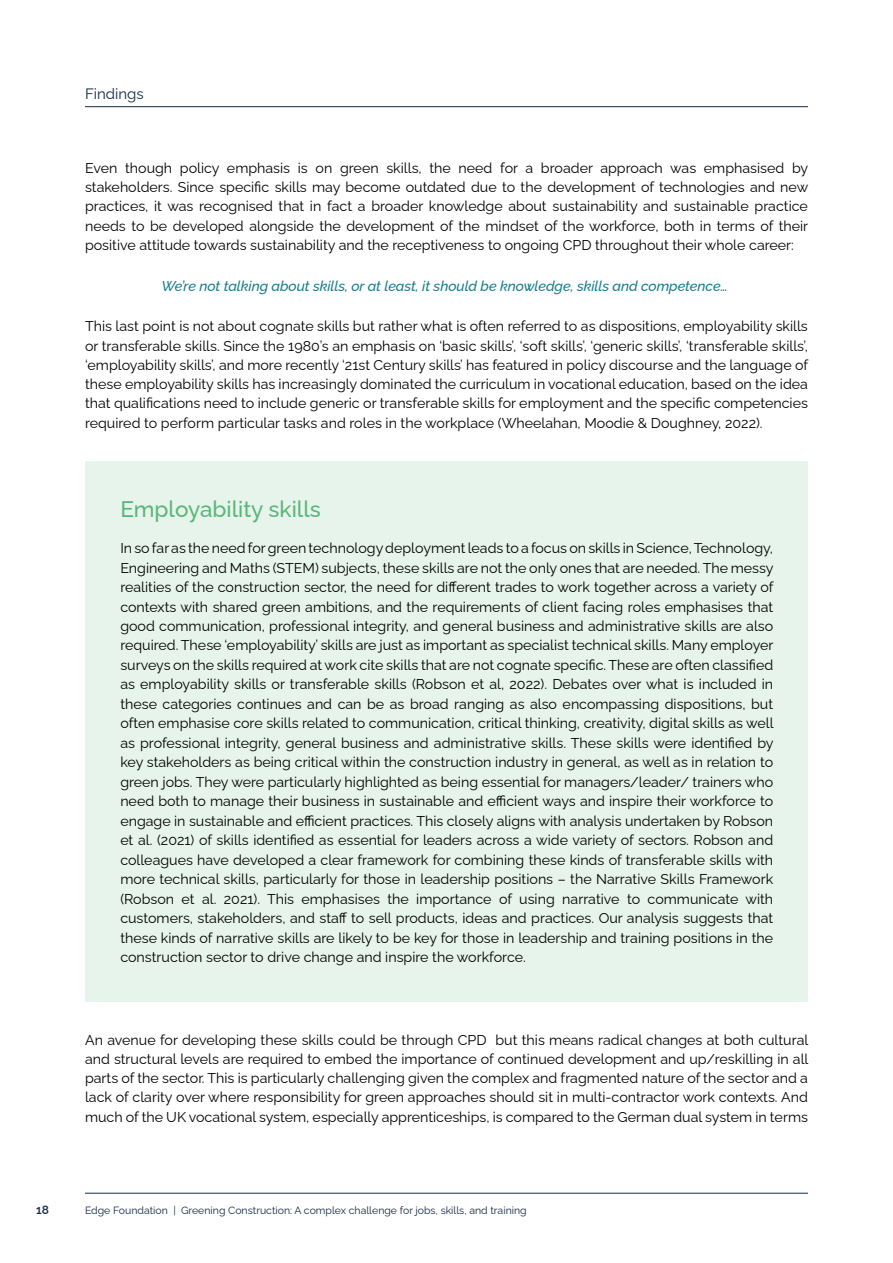
<style>
.page{position:relative;width:893px;height:1263px;background:#fff}
.page>*{position:absolute;margin:0;border:0;box-sizing:border-box;transform-origin:0 0}
.t1{font:500 22.5px "Raleway";color:#5ab678}
.t2{font:15px "Raleway";color:#152944}
.t3{font:14.25px/19.5px "Raleway";color:#000;text-align:justify}
.t4{font:italic 500 14.25px "Raleway";letter-spacing:-.005em;color:#167d8b}
.t5{font:600 12px "Raleway";color:#152944}
.t6{font:10.5px "Raleway";color:#152944}
</style>
<div class="page">
<hr style="left:85px;top:106px;width:723px;height:1px;background:#152944">
<hr style="left:85px;top:1193px;width:723px;height:1px;background:#152944">
<div style="left:85px;top:461px;width:723px;height:541px;background:#e6f4eb"></div>
<p class="t2" style="left:85px;top:82px;width:60px">Findings</p>
<p class="t3" style="left:85px;top:157px;width:725px">Even though policy emphasis is on green skills, the need for a broader approach was emphasised by stakeholders. Since specific skills may become outdated due to the development of technologies and new practices, it was recognised that in fact a broader knowledge about sustainability and sustainable practice needs to be developed alongside the development of the mindset of the workforce, both in terms of their positive attitude towards sustainability and the receptiveness to ongoing CPD throughout their whole career:</p>
<p class="t4" style="left:162px;top:274px;width:568px">We’re not talking about skills, or at least, it should be knowledge, skills and competence…</p>
<p class="t3" style="left:85px;top:315px;width:725px">This last point is not about cognate skills but rather what is often referred to as dispositions, employability skills or transferable skills. Since the 1980’s an emphasis on ‘basic skills’, ‘soft skills’, ‘generic skills’, ‘transferable skills’, ‘employability skills’, and more recently ‘21st Century skills’ has featured in policy discourse and the language of these employability skills has increasingly dominated the curriculum in vocational education, based on the idea that qualifications need to include generic or transferable skills for employment and the specific competencies required to perform particular tasks and roles in the workplace (Wheelahan, Moodie &amp; Doughney, 2022).</p>
<h1 class="t1" style="left:120px;top:491px;width:202px">Employability skills</h1>
<p class="t3" style="left:120px;top:537px;width:655px">In so far as the need for green technology deployment leads to a focus on skills in Science, Technology, Engineering and Maths (STEM) subjects, these skills are not the only ones that are needed. The messy realities of the construction sector, the need for different trades to work together across a variety of contexts with shared green ambitions, and the requirements of client facing roles emphasises that good communication, professional integrity, and general business and administrative skills are also required. These ‘employability’ skills are just as important as specialist technical skills. Many employer surveys on the skills required at work cite skills that are not cognate specific. These are often classified as employability skills or transferable skills (Robson et al, 2022). Debates over what is included in these categories continues and can be as broad ranging as also encompassing dispositions, but often emphasise core skills related to communication, critical thinking, creativity, digital skills as well as professional integrity, general business and administrative skills. These skills were identified by key stakeholders as being critical within the construction industry in general, as well as in relation to green jobs. They were particularly highlighted as being essential for managers/leader/ trainers who need both to manage their business in sustainable and efficient ways and inspire their workforce to engage in sustainable and efficient practices. This closely aligns with analysis undertaken by Robson et al. (2021) of skills identified as essential for leaders across a wide variety of sectors. Robson and colleagues have developed a clear framework for combining these kinds of transferable skills with more technical skills, particularly for those in leadership positions – the Narrative Skills Framework (Robson et al. 2021). This emphasises the importance of using narrative to communicate with customers, stakeholders, and staff to sell products, ideas and practices. Our analysis suggests that these kinds of narrative skills are likely to be key for those in leadership and training positions in the construction sector to drive change and inspire the workforce.</p>
<p class="t3" style="left:85px;top:1028px;width:725px">An avenue for developing these skills could be through CPD but this means radical changes at both cultural and structural levels are required to embed the importance of continued development and up/reskilling in all parts of the sector. This is particularly challenging given the complex and fragmented nature of the sector and a lack of clarity over where responsibility for green approaches should sit in multi-contractor work contexts. And much of the UK vocational system, especially apprenticeships, is compared to the German dual system in terms</p>
<p class="t5" style="left:36px;top:1200px;width:14px">18</p>
<p class="t6" style="left:85px;top:1202px;width:443px">Edge Foundation | Greening Construction: A complex challenge for jobs, skills, and training</p>
</div>
